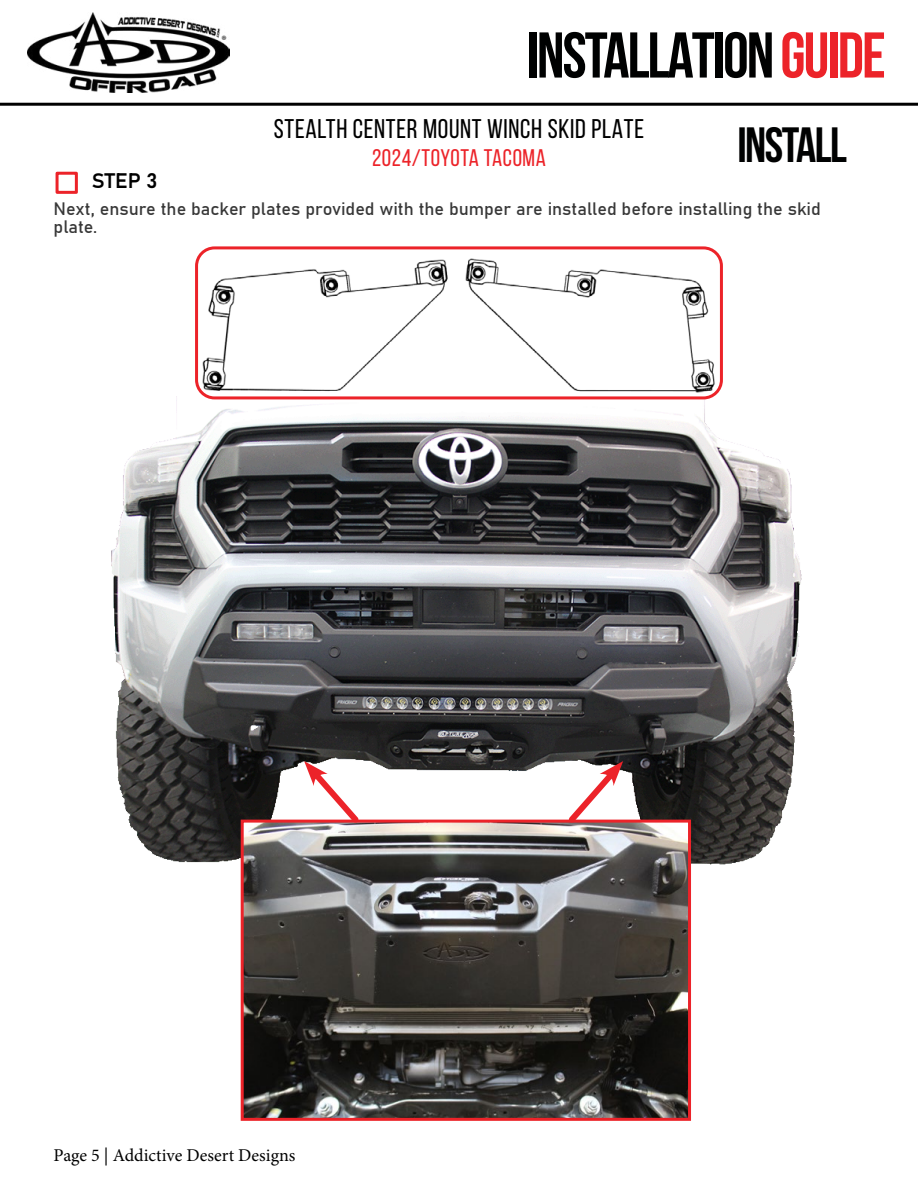
<style>
.page{position:relative;width:918px;height:1188px;background:#fff}
.page>*{position:absolute;margin:0;border:0;box-sizing:border-box;transform-origin:0 0}
.t1{font:700 64.5px "Bebas Neue";letter-spacing:-.03em;color:#000101}
.t2{font:700 49.5px "Bebas Neue";letter-spacing:-.03em;color:#000101}
.t3{font:27px "Bebas Neue";letter-spacing:.025em;color:#000}
.t4{font:24px "Bebas Neue";letter-spacing:.025em;color:#ec2329}
.t5{font:21px "Bahnschrift";color:#000}
.t6{font:18px/18px "Bahnschrift";color:#383838}
.t7{font:18px "Minion Pro";color:#000}
.s1{color:#ec2329}
</style>
<div class="page">
<hr style="left:0;top:103px;width:918px;height:3px;background:#000">
<img style="left:27px;top:12px;width:203px;height:80px">
<div style="left:56px;top:172px;width:22px;height:22px;border:3px solid #ec2329"></div>
<img style="left:111px;top:396px;width:691px;height:480px">
<img style="left:245px;top:824px;width:442px;height:293px">
<div style="left:241px;top:820px;width:450px;height:301px;border:3px solid #ec2329"></div>
<svg style="left:563px;top:761px;width:60px;height:67px"></svg>
<svg style="left:304px;top:761px;width:60px;height:67px"></svg>
<img style="left:197px;top:250px;width:524px;height:148px">
<div style="left:195px;top:246px;width:528px;height:153px;border:3px solid #ec2329;border-radius:18px"></div>
<h1 class="t1" style="left:527px;top:20px;width:361px">INSTALLATION<span class="s1">guide</span></h1>
<h3 class="t3" style="left:274px;top:114px;width:372px">STEALTH CENTER MOUNT WINCH SKID PLATE</h3>
<h3 class="t4" style="left:372px;top:145px;width:175px">2024/TOYOTA TACOMA</h3>
<h2 class="t2" style="left:737px;top:117px;width:111px">INSTALL</h2>
<p class="t5" style="left:92px;top:165px;width:67px">STEP 3</p>
<p class="t6" style="left:54px;top:199px;width:769px">Next, ensure the backer plates provided with the bumper are installed before installing the skid plate.</p>
<p class="t7" style="left:54px;top:1143px;width:243px">Page 5 | Addictive Desert Designs</p>
</div>
